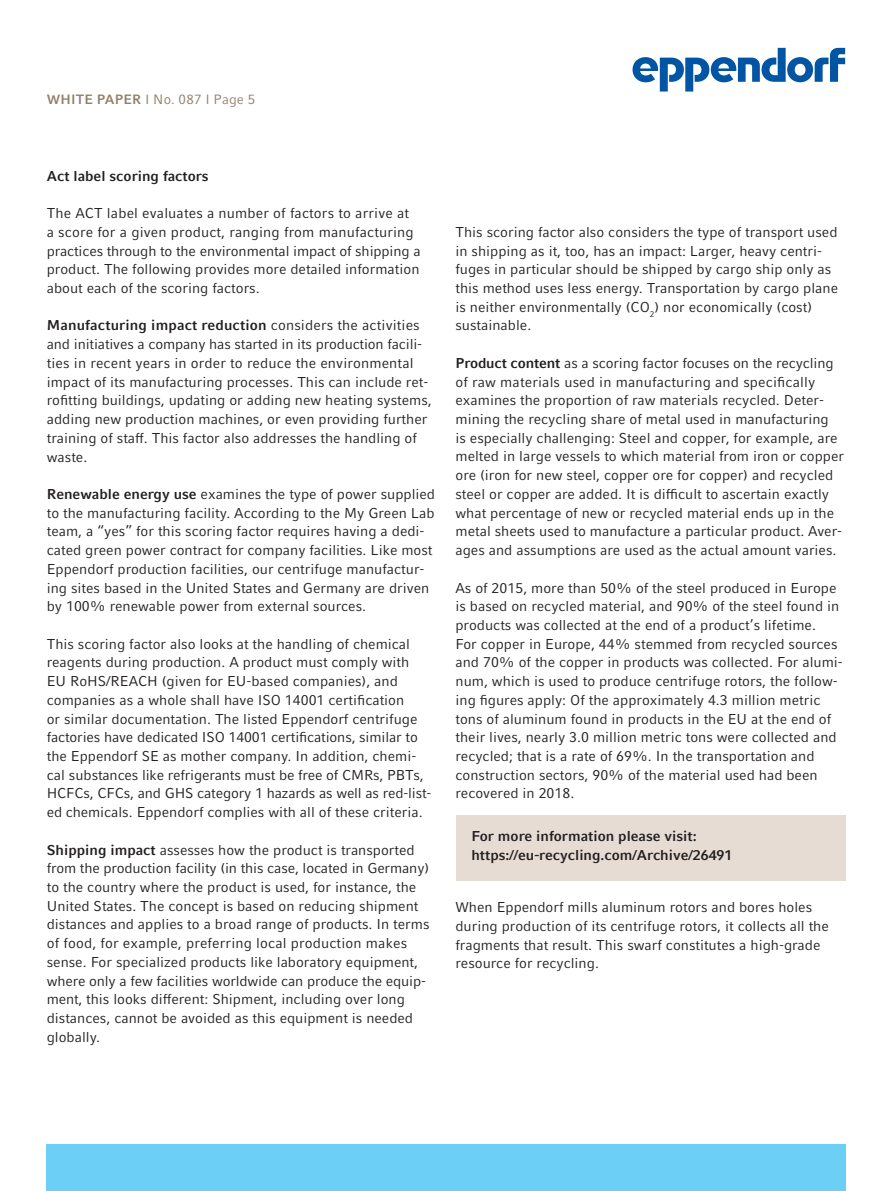
<style>
.page{position:relative;width:893px;height:1191px;background:#fff}
.page>*{position:absolute;margin:0;border:0;box-sizing:border-box;transform-origin:0 0}
.t1{font:14.25px/18.8px "Compatil Factfor Eppendorf";color:#231f20}
.t2{font:700 14.25px/18.8px "Compatil Factfor Eppendorf";color:#231f20}
.t3{font:13.5px "Compatil Factfor Eppendorf";letter-spacing:.01em;color:#93806b}
.s1{font-weight:700}
</style>
<div class="page">
<div style="left:47px;top:1144px;width:799px;height:47px;background:#6bcff6"></div>
<svg style="left:632px;top:48px;width:213px;height:44px"></svg>
<div style="left:456px;top:814px;width:389px;height:66px;background:#e6dcd4"></div>
<p class="t3" style="left:47px;top:91px;width:210px"><span class="s1">WHITE PAPER</span> I No. 087 I Page 5</p>
<p class="t2" style="left:47px;top:166px;width:163px">Act label scoring factors</p>
<p class="t1" style="left:47px;top:204px;width:375px">The ACT label evaluates a number of factors to arrive at<br>a score for a given product, ranging from manufacturing practices through to the environmental impact of shipping a product. The following provides more detailed information about each of the scoring factors.</p>
<p class="t1" style="left:47px;top:316px;width:387px"><span class="s1">Manufacturing impact reduction</span> considers the activities and initiatives a company has started in its production facili&shy;ties in recent years in order to reduce the environmental impact of its manufacturing processes. This can include ret&shy;rofitting buildings, updating or adding new heating systems, adding new production machines, or even providing further training of staff. This factor also addresses the handling of waste.</p>
<p class="t1" style="left:47px;top:484px;width:390px"><span class="s1">Renewable energy use</span> examines the type of power supplied to the manufacturing facility. According to the My Green Lab team, a “yes” for this scoring factor requires having a dedi&shy;cated green power contract for company facilities. Like most Eppendorf production facilities, our centrifuge manufactur&shy;ing sites based in the United States and Germany are driven by 100% renewable power from external sources.</p>
<p class="t1" style="left:47px;top:634px;width:386px">This scoring factor also looks at the handling of chemical reagents during production. A product must comply with EU RoHS/REACH (given for EU-based companies), and companies as a whole shall have ISO 14001 certification<br>or similar documentation. The listed Eppendorf centrifuge factories have dedicated ISO 14001 certifications, similar to the Eppendorf SE as mother company. In addition, chemi&shy;cal substances like refrigerants must be free of CMRs, PBTs, HCFCs, CFCs, and GHS category 1 hazards as well as red-list&shy;ed chemicals. Eppendorf complies with all of these criteria.</p>
<p class="t1" style="left:47px;top:840px;width:384px"><span class="s1">Shipping impact</span> assesses how the product is transported from the production facility (in this case, located in Germany) to the country where the product is used, for instance, the United States. The concept is based on reducing shipment distances and applies to a broad range of products. In terms of food, for example, preferring local production makes sense. For specialized products like laboratory equipment, where only a few facilities worldwide can produce the equip&shy;ment, this looks different: Shipment, including over long distances, cannot be avoided as this equipment is needed globally.</p>
<p class="t1" style="left:455px;top:223px;width:384px">This scoring factor also considers the type of transport used in shipping as it, too, has an impact: Larger, heavy centri&shy;fuges in particular should be shipped by cargo ship only as this method uses less energy. Transportation by cargo plane is neither environmentally (CO<sub>2</sub>) nor economically (cost) sustainable.</p>
<p class="t1" style="left:455px;top:354px;width:390px"><span class="s1">Product content</span> as a scoring factor focuses on the recycling of raw materials used in manufacturing and specifically examines the proportion of raw materials recycled. Deter&shy;mining the recycling share of metal used in manufacturing<br>is especially challenging: Steel and copper, for example, are melted in large vessels to which material from iron or copper ore (iron for new steel, copper ore for copper) and recycled steel or copper are added. It is difficult to ascertain exactly what percentage of new or recycled material ends up in the metal sheets used to manufacture a particular product. Aver&shy;ages and assumptions are used as the actual amount varies.</p>
<p class="t1" style="left:455px;top:578px;width:389px">As of 2015, more than 50% of the steel produced in Europe is based on recycled material, and 90% of the steel found in products was collected at the end of a product’s lifetime.<br>For copper in Europe, 44% stemmed from recycled sources and 70% of the copper in products was collected. For alumi&shy;num, which is used to produce centrifuge rotors, the follow&shy;ing figures apply: Of the approximately 4.3 million metric tons of aluminum found in products in the EU at the end of their lives, nearly 3.0 million metric tons were collected and recycled; that is a rate of 69%. In the transportation and construction sectors, 90% of the material used had been recovered in 2018.</p>
<p class="t2" style="left:471px;top:827px;width:263px">For more information please visit: https://eu-recycling.com/Archive/26491</p>
<p class="t1" style="left:455px;top:898px;width:375px">When Eppendorf mills aluminum rotors and bores holes during production of its centrifuge rotors, it collects all the fragments that result. This swarf constitutes a high-grade resource for recycling.</p>
</div>
